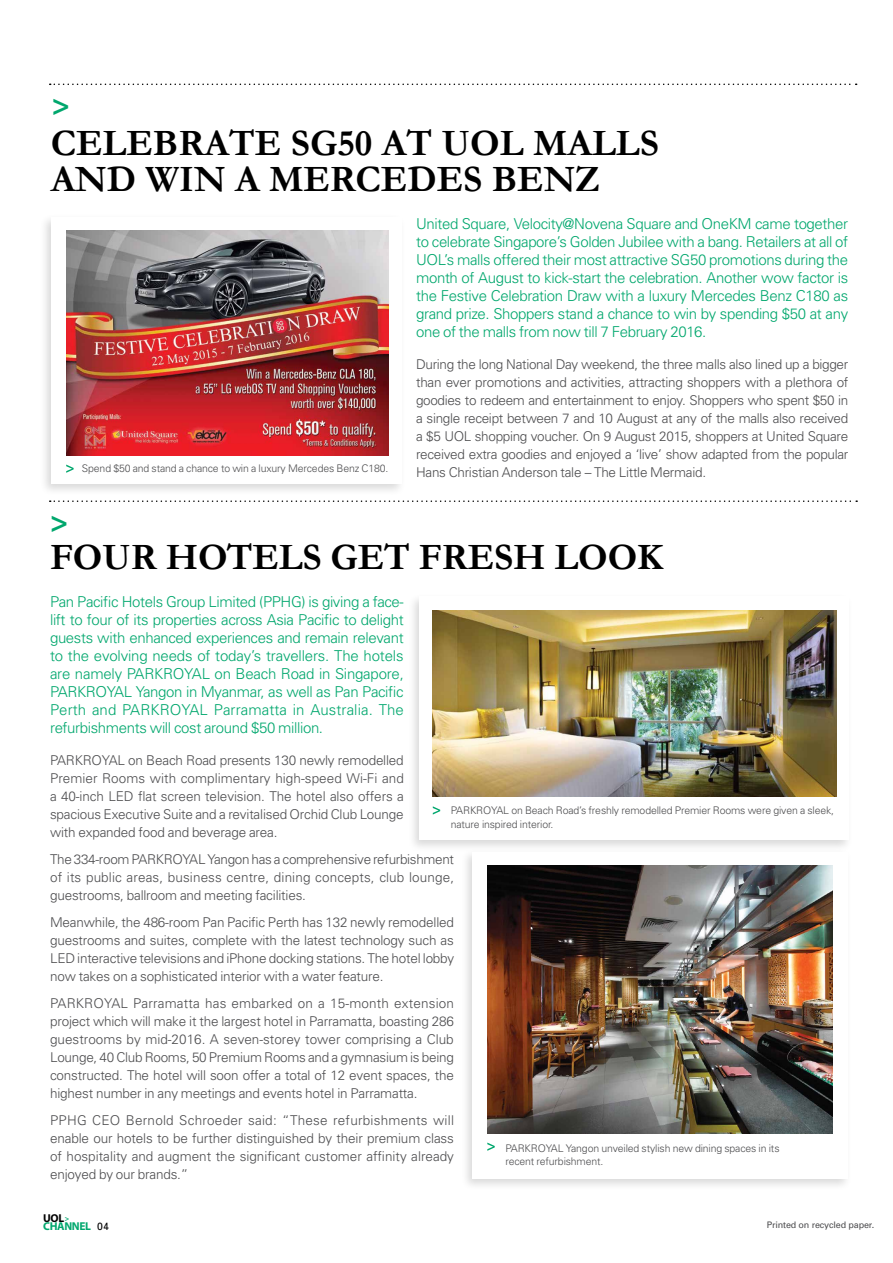
<style>
.page{position:relative;width:893px;height:1263px;background:#fff}
.page>*{position:absolute;margin:0;border:0;box-sizing:border-box;transform-origin:0 0}
.t1{font:700 37.5px/36px "Garamond";color:#000}
.t2{font:700 30.45px "Myriad Pro";color:#00a76d}
.t3{font:300 15px/18px "Univers";letter-spacing:-.025em;color:#00a76d;text-align:justify}
.t4{font:300 13.5px/18px "Univers";letter-spacing:-.015em;color:#4d4d4f;text-align:justify}
.t5{font:700 11.4px "Myriad Pro";letter-spacing:-.03em;color:#00a76d}
.t6{font:700 11.4px "Myriad Pro";color:#000}
.t7{font:300 10.5px/13.5px "Univers";letter-spacing:-.015em;color:#4d4d4f}
.t8{font:9px "Univers";letter-spacing:-.015em;color:#4d4d4f}
.s1{font-size:7.5px;color:#00a76d}
.s2{font-family:"Univers";font-weight:400;font-size:10.5px;color:#000}
</style>
<div class="page">
<svg style="left:50px;top:84px;width:807px;height:1px"></svg>
<div style="left:407px;top:593px;width:446px;height:259px;background:#000;opacity:.15"></div>
<div style="left:420px;top:596px;width:429px;height:244px;background:#fff"></div>
<div style="left:460px;top:848px;width:392px;height:343px;background:#000;opacity:.15"></div>
<div style="left:473px;top:852px;width:375px;height:327px;background:#fff"></div>
<img style="left:432px;top:610px;width:404px;height:186px">
<img style="left:487px;top:865px;width:346px;height:268px">
<svg style="left:433px;top:806px;width:7px;height:8px"></svg>
<svg style="left:487px;top:1142px;width:8px;height:9px"></svg>
<svg style="left:50px;top:500px;width:807px;height:2px"></svg>
<div style="left:39px;top:213px;width:367px;height:283px;background:#000;opacity:.15"></div>
<div style="left:52px;top:217px;width:350px;height:266px;background:#fff"></div>
<img style="left:66px;top:231px;width:323px;height:224px">
<svg style="left:66px;top:465px;width:8px;height:8px"></svg>
<h2 class="t2" style="left:52px;top:85px;width:20px">&gt;</h2>
<h1 class="t1" style="left:51px;top:124px;width:610px">CELEBRATE SG50 AT UOL MALLS<br>AND WIN A MERCEDES BENZ</h1>
<p class="t7" style="left:82px;top:461px;width:308px">Spend $50 and stand a chance to win a luxury Mercedes Benz C180.</p>
<h2 class="t2" style="left:50px;top:502px;width:20px">&gt;</h2>
<p class="t3" style="left:416px;top:214px;width:434px">United Square, Velocity@Novena Square and OneKM came together to celebrate Singapore’s Golden Jubilee with a bang. Retailers at all of UOL’s malls offered their most attractive SG50 promotions during the month of August to kick-start the celebration. Another wow factor is the Festive Celebration Draw with a luxury Mercedes Benz C180 as grand prize. Shoppers stand a chance to win by spending $50 at any one of the malls from now till 7 February 2016.</p>
<p class="t4" style="left:416px;top:354px;width:434px">During the long National Day weekend, the three malls also lined up a bigger than ever promotions and activities, attracting shoppers with a plethora of goodies to redeem and entertainment to enjoy. Shoppers who spent $50 in a single receipt between 7 and 10 August at any of the malls also received a $5 UOL shopping voucher. On 9 August 2015, shoppers at United Square received extra goodies and enjoyed a ‘live’ show adapted from the popular Hans Christian Anderson tale – The Little Mermaid.</p>
<h1 class="t1" style="left:50px;top:539px;width:614px">FOUR HOTELS GET FRESH LOOK</h1>
<p class="t3" style="left:50px;top:592px;width:355px">Pan Pacific Hotels Group Limited (PPHG) is giving a face&shy;lift to four of its properties across Asia Pacific to delight guests with enhanced experiences and remain relevant to the evolving needs of today’s travellers. The hotels are namely PARKROYAL on Beach Road in Singapore, PARKROYAL Yangon in Myanmar, as well as Pan Pacific Perth and PARKROYAL Parramatta in Australia. The refurbishments will cost around $50 million.</p>
<p class="t4" style="left:50px;top:750px;width:355px">PARKROYAL on Beach Road presents 130 newly remodelled Premier Rooms with complimentary high-speed Wi-Fi and a 40-inch LED flat screen television. The hotel also offers a spacious Executive Suite and a revitalised Orchid Club Lounge with expanded food and beverage area.</p>
<p class="t7" style="left:451px;top:803px;width:385px">PARKROYAL on Beach Road’s freshly remodelled Premier Rooms were given a sleek, nature inspired interior.</p>
<p class="t4" style="left:50px;top:849px;width:406px">The 334-room PARKROYAL Yangon has a comprehensive refurbishment of its public areas, business centre, dining concepts, club lounge, guestrooms, ballroom and meeting facilities.</p>
<p class="t4" style="left:50px;top:912px;width:406px">Meanwhile, the 486-room Pan Pacific Perth has 132 newly remodelled guestrooms and suites, complete with the latest technology such as LED interactive televisions and iPhone docking stations. The hotel lobby now takes on a sophisticated interior with a water feature.</p>
<p class="t4" style="left:50px;top:993px;width:406px">PARKROYAL Parramatta has embarked on a 15-month extension project which will make it the largest hotel in Parramatta, boasting 286 guestrooms by mid-2016. A seven-storey tower comprising a Club Lounge, 40 Club Rooms, 50 Premium Rooms and a gymnasium is being constructed. The hotel will soon offer a total of 12 event spaces, the highest number in any meetings and events hotel in Parramatta.</p>
<p class="t4" style="left:50px;top:1110px;width:405px">PPHG CEO Bernold Schroeder said: “These refurbishments will enable our hotels to be further distinguished by their premium class of hospitality and augment the significant customer affinity already enjoyed by our brands.”</p>
<p class="t7" style="left:505px;top:1141px;width:276px">PARKROYAL Yangon unveiled stylish new dining spaces in its recent refurbishment.</p>
<p class="t6" style="left:43px;top:1210px;width:28px">UOL<span class="s1">&gt;</span></p>
<p class="t5" style="left:43px;top:1218px;width:67px">CHANNEL <span class="s2">04</span></p>
<p class="t8" style="left:767px;top:1219px;width:109px">Printed on recycled paper.</p>
</div>
